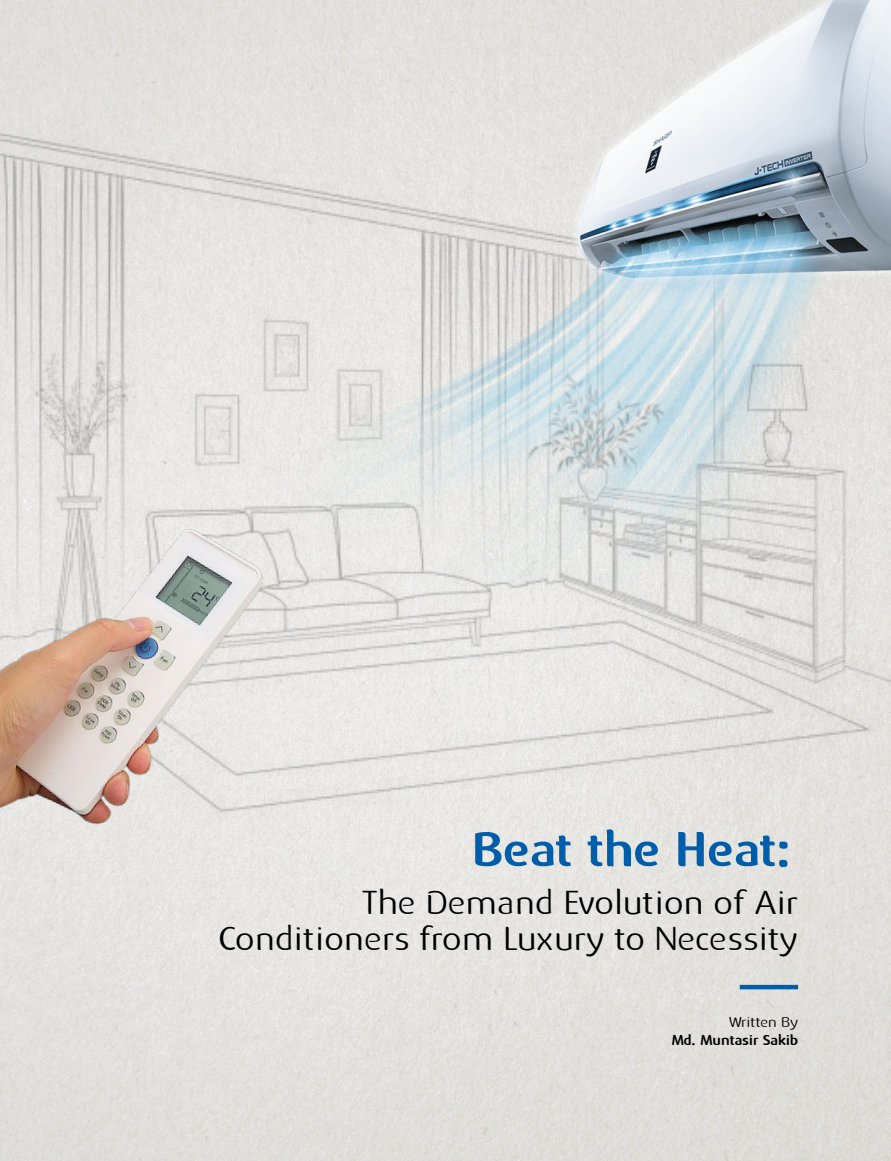
<style>
.page{position:relative;width:891px;height:1161px;background:#fff}
.page>*{position:absolute;margin:0;border:0;box-sizing:border-box;transform-origin:0 0}
.t1{font:700 51px "IDLC";color:#005da9}
.t2{font:34.5px/36px "IDLC";letter-spacing:-.005em;color:#000;text-align:right}
.t3{font:700 15px "IDLC";color:#000}
.t4{font:15px "IDLC";letter-spacing:-.01em;color:#000}
</style>
<div class="page">
<img style="left:0;top:0;width:891px;height:1161px">
<img style="left:0;top:53px;width:891px;height:817px">
<hr style="left:740px;top:985px;width:58px;height:4px;background:#005da9">
<img style="left:205px;top:0;width:686px;height:583px">
<img style="left:0;top:485px;width:273px;height:375px">
<h1 class="t1" style="left:472px;top:823px;width:328px">Beat the Heat:</h1>
<p class="t2" style="left:219px;top:887px;width:581px">The Demand Evolution of Air<br>Conditioners from Luxury to Necessity</p>
<p class="t4" style="left:729px;top:1014px;width:71px">Written By</p>
<p class="t3" style="left:671px;top:1032px;width:128px">Md. Muntasir Sakib</p>
</div>
